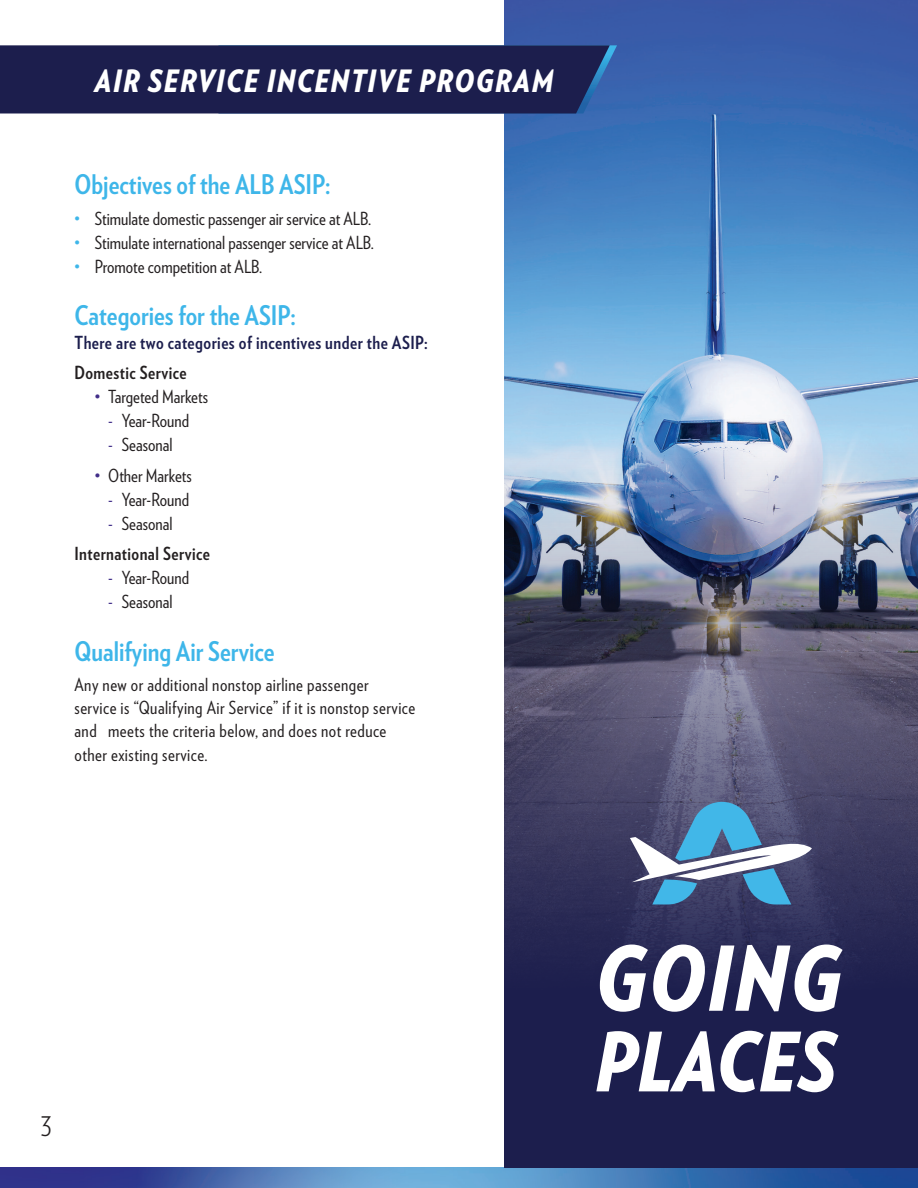
<style>
.page{position:relative;width:918px;height:1188px;background:#fff}
.page>*{position:absolute;margin:0;border:0;box-sizing:border-box;transform-origin:0 0}
.t1{font:italic 900 89.1px "Verlag Condensed";letter-spacing:.025em;color:#fff}
.t2{font:italic 900 81.6px "Verlag Condensed";color:#fff}
.t3{font:italic 900 30.75px "Verlag Condensed";letter-spacing:.05em;color:#fff}
.t4{font:300 30px "Verlag Condensed";color:#231f20}
.Heading{font:700 27px "Verlag Condensed";color:#3eb6e9}
.Body-copy{font:18px "Verlag Condensed";color:#231f20}
.Body-copy-2{font:18px/23.4px "Verlag Condensed";letter-spacing:.025em;color:#231f20}
.Body-copy-3{font:700 18px "Verlag Condensed";letter-spacing:.025em;color:#1c1e4d}
.Body-copy-4{font:700 18px "Verlag Condensed";letter-spacing:.025em;color:#231f20}
.s1{color:#3eb6e9}
.s2{color:#412e89}
</style>
<div class="page">
<img style="left:0;top:1167px;width:918px;height:21px">
<img style="left:504px;top:0;width:414px;height:104px">
<img style="left:504px;top:104px;width:414px;height:1063px">
<svg style="left:630px;top:802px;width:182px;height:102px;background:#6280a2"></svg>
<div style="left:0;top:45px;width:617px;height:68px;background:#1c1e4d"></div>
<p class="t3" style="left:94px;top:57px;width:460px">AIR SERVICE INCENTIVE PROGRAM</p>
<p class="Heading" style="left:75px;top:164px;width:257px">Objectives of the ALB ASIP:</p>
<p class="Body-copy" style="left:75px;top:206px;width:298px"><span class="s1">•</span> Stimulate domestic passenger air service at ALB.</p>
<p class="Body-copy" style="left:75px;top:230px;width:301px"><span class="s1">•</span> Stimulate international passenger service at ALB.</p>
<p class="Body-copy" style="left:75px;top:254px;width:189px"><span class="s1">•</span> Promote competition at ALB.</p>
<p class="Heading" style="left:75px;top:296px;width:223px">Categories for the ASIP:</p>
<p class="Body-copy-3" style="left:75px;top:329px;width:355px">There are two categories of incentives under the ASIP:</p>
<p class="Body-copy-4" style="left:75px;top:359px;width:114px">Domestic Service</p>
<p class="Body-copy" style="left:95px;top:384px;width:115px"><span class="s2">•</span> Targeted Markets</p>
<p class="Body-copy" style="left:108px;top:408px;width:82px"><span class="s2">-</span> Year-Round</p>
<p class="Body-copy" style="left:108px;top:432px;width:66px"><span class="s2">-</span> Seasonal</p>
<p class="Body-copy" style="left:95px;top:463px;width:99px"><span class="s2">•</span> Other Markets</p>
<p class="Body-copy" style="left:108px;top:487px;width:82px"><span class="s2">-</span> Year-Round</p>
<p class="Body-copy" style="left:108px;top:511px;width:66px"><span class="s2">-</span> Seasonal</p>
<p class="Body-copy-4" style="left:75px;top:540px;width:137px">International Service</p>
<p class="Body-copy" style="left:108px;top:565px;width:82px"><span class="s2">-</span> Year-Round</p>
<p class="Body-copy" style="left:108px;top:589px;width:66px"><span class="s2">-</span> Seasonal</p>
<p class="Heading" style="left:75px;top:631px;width:202px">Qualifying Air Service</p>
<p class="Body-copy-2" style="left:75px;top:672px;width:342px">Any new or additional nonstop airline passenger<br>service is “Qualifying Air Service” if it is nonstop service and meets the criteria below, and does not reduce other existing service.</p>
<h3 class="t4" style="left:41px;top:1105px;width:13px">3</h3>
<p class="t1" style="left:595px;top:909px;width:248px">GOING</p>
<p class="t2" style="left:595px;top:998px;width:242px">PLACES</p>
</div>
